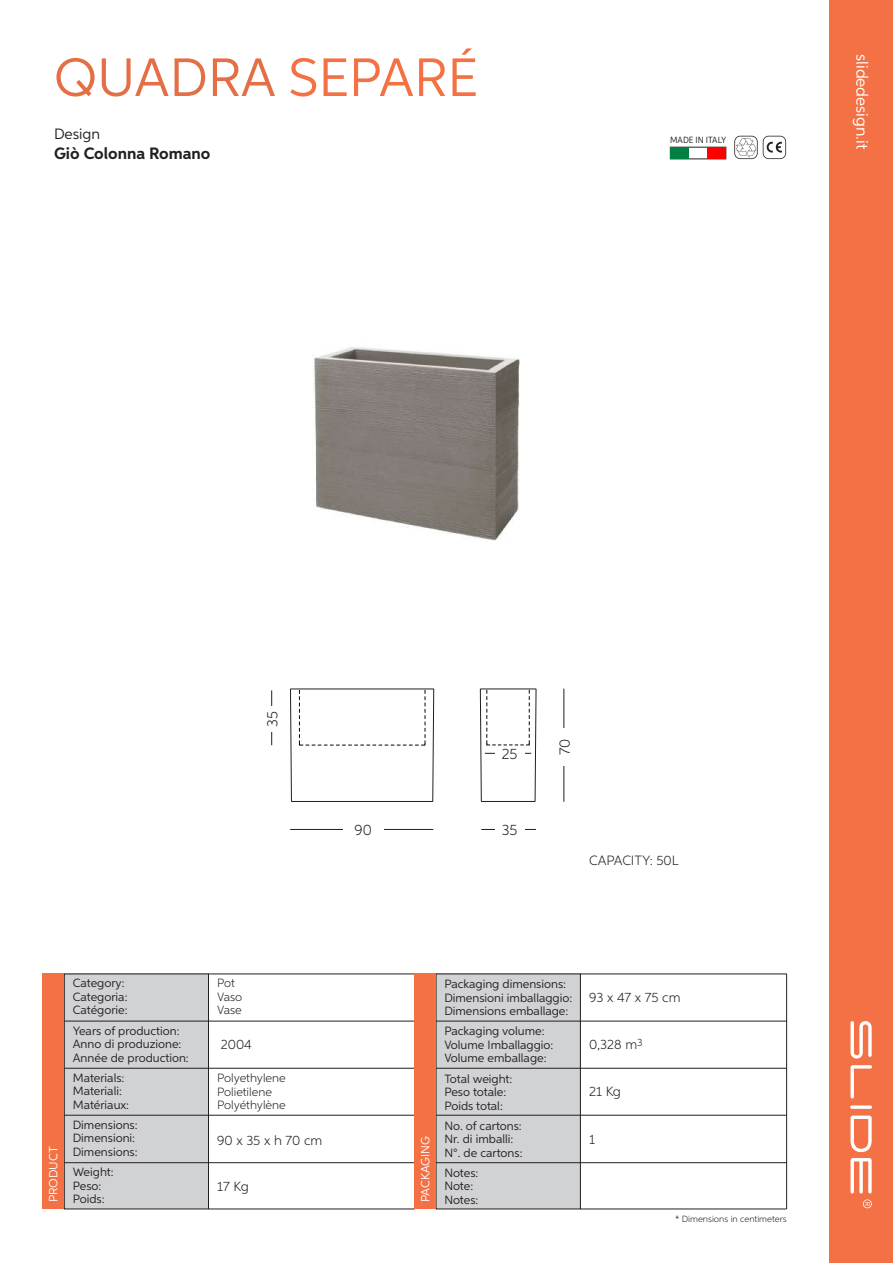
<style>
.page{position:relative;width:893px;height:1263px;background:#fff}
.page>*{position:absolute;margin:0;border:0;box-sizing:border-box;transform-origin:0 0}
.t1{font:54px "Aspira";color:#e46f46}
.t2{font:700 16.5px "Aspira";color:#231f20}
.t3{font:16.5px "Aspira";color:#fff}
.t4{font:300 15px "Aspira";color:#231f20}
.t5{font:15px "Aspira";color:#231f20}
.t6{font:300 13.5px "Aspira";color:#231f20}
.t7{font:12px/13.5px "Aspira";color:#231f20}
.t8{font:300 12px/13.5px "Aspira";letter-spacing:-.02em;color:#231f20}
.t9{font:12px "Aspira";color:#fff}
.t10{font:300 9px "Aspira";color:#231f20}
.t11{font:9px "Aspira Nar";color:#231f20}
.s1{color:#f37144}
</style>
<div class="page">
<div style="left:829px;top:0;width:64px;height:1263px;background:#f37144"></div>
<svg style="left:863px;top:1199px;width:9px;height:9px"></svg>
<svg style="left:850px;top:1105px;width:22px;height:4px"></svg>
<svg style="left:850px;top:1115px;width:22px;height:37px"></svg>
<svg style="left:850px;top:1065px;width:22px;height:33px"></svg>
<svg style="left:850px;top:1158px;width:22px;height:35px"></svg>
<svg style="left:850px;top:1021px;width:22px;height:37px"></svg>
<svg style="left:734px;top:136px;width:52px;height:23px"></svg>
<div style="left:670px;top:147px;width:19px;height:12px;background:#008040"></div>
<div style="left:708px;top:147px;width:18px;height:12px;background:#fe0000"></div>
<div style="left:64px;top:974px;width:144px;height:235px;background:#d1d2d4"></div>
<div style="left:64px;top:974px;width:145px;height:235px;border:1px solid #231f20"></div>
<div style="left:436px;top:974px;width:144px;height:235px;background:#d1d2d4"></div>
<div style="left:436px;top:974px;width:145px;height:235px;border:1px solid #231f20"></div>
<hr style="left:64px;top:1021px;width:722px;height:1px;background:#231f20">
<hr style="left:209px;top:974px;width:206px;height:1px;background:#231f20">
<hr style="left:64px;top:1068px;width:723px;height:1px;background:#231f20">
<hr style="left:64px;top:1115px;width:722px;height:1px;background:#231f20">
<hr style="left:209px;top:1209px;width:206px;height:1px;background:#231f20">
<hr style="left:581px;top:1209px;width:205px;height:1px;background:#231f20">
<hr style="left:64px;top:1162px;width:723px;height:1px;background:#231f20">
<hr style="left:581px;top:974px;width:206px;height:1px;background:#231f20">
<hr style="left:786px;top:974px;width:1px;height:235px;background:#231f20">
<div style="left:43px;top:974px;width:21px;height:235px;background:#f37144"></div>
<div style="left:415px;top:974px;width:21px;height:235px;background:#f37144"></div>
<img style="left:314px;top:347px;width:206px;height:194px">
<hr style="left:563px;top:689px;width:1px;height:113px;background:#231f20">
<div style="left:554px;top:728px;width:20px;height:37px;background:#fff"></div>
<svg style="left:290px;top:688px;width:247px;height:287px"></svg>
<svg style="left:299px;top:690px;width:127px;height:56px"></svg>
<svg style="left:486px;top:690px;width:44px;height:56px"></svg>
<hr style="left:271px;top:690px;width:1px;height:55px;background:#231f20">
<div style="left:266px;top:706px;width:12px;height:26px;background:#fff"></div>
<h1 class="t1" style="left:54px;top:45px;width:425px">QUADRA <span class="s1">SEPARÉ</span></h1>
<p class="t5" style="left:54px;top:125px;width:48px">Design</p>
<h2 class="t2" style="left:54px;top:143px;width:158px">Giò Colonna Romano</h2>
<p class="t11" style="left:670px;top:134px;width:58px">MADE IN ITALY</p>
<h2 class="t3" style="left:872px;top:54px;width:97px;rotate:90deg">slidedesign.it</h2>
<p class="t4" style="left:263px;top:727px;width:17px;rotate:-90deg">35</p>
<p class="t4" style="left:355px;top:821px;width:19px">90</p>
<p class="t4" style="left:502px;top:745px;width:17px">25</p>
<p class="t4" style="left:556px;top:755px;width:18px;rotate:-90deg">70</p>
<p class="t4" style="left:502px;top:821px;width:17px">35</p>
<p class="t6" style="left:589px;top:852px;width:91px">CAPACITY: 50L</p>
<p class="t7" style="left:73px;top:976px;width:56px">Category:<br>Categoria:<br>Catégorie:</p>
<p class="t7" style="left:73px;top:1024px;width:118px">Years of production:<br>Anno di produzione:<br>Année de production:</p>
<p class="t8" style="left:217px;top:976px;width:27px">Pot<br>Vaso<br>Vase</p>
<p class="t6" style="left:221px;top:1036px;width:32px">2004</p>
<p class="t7" style="left:73px;top:1071px;width:58px">Materials:<br>Materiali:<br>Matériaux:</p>
<p class="t7" style="left:73px;top:1118px;width:66px">Dimensions:<br>Dimensioni:<br>Dimensions:</p>
<p class="t8" style="left:217px;top:1071px;width:70px">Polyethylene<br>Polietilene<br>Polyéthylène</p>
<p class="t6" style="left:217px;top:1132px;width:107px">90 x 35 x h 70 cm</p>
<p class="t9" style="left:46px;top:1202px;width:57px;rotate:-90deg">PRODUCT</p>
<p class="t9" style="left:418px;top:1202px;width:68px;rotate:-90deg">PACKAGING</p>
<p class="t7" style="left:73px;top:1165px;width:42px">Weight:<br>Peso:<br>Poids:</p>
<p class="t6" style="left:217px;top:1178px;width:33px">17 Kg</p>
<p class="t7" style="left:444px;top:977px;width:129px">Packaging dimensions:<br>Dimensioni imballaggio:<br>Dimensions emballage:</p>
<p class="t7" style="left:444px;top:1024px;width:111px">Packaging volume:<br>Volume Imballaggio:<br>Volume emballage:</p>
<p class="t7" style="left:444px;top:1072px;width:70px">Total weight:<br>Peso totale:<br>Poids total:</p>
<p class="t7" style="left:444px;top:1118px;width:80px">No. of cartons:<br>Nr. di imballi:<br>N°. de cartons:</p>
<p class="t7" style="left:444px;top:1165px;width:36px">Notes:<br>Note:<br>Notes:</p>
<p class="t6" style="left:589px;top:989px;width:93px">93 x 47 x 75 cm</p>
<p class="t6" style="left:589px;top:1036px;width:55px">0,328 m<sup>3</sup></p>
<p class="t6" style="left:589px;top:1083px;width:33px">21 Kg</p>
<p class="t6" style="left:589px;top:1131px;width:7px">1</p>
<p class="t10" style="left:675px;top:1213px;width:113px">* Dimensions in centimeters</p>
</div>
